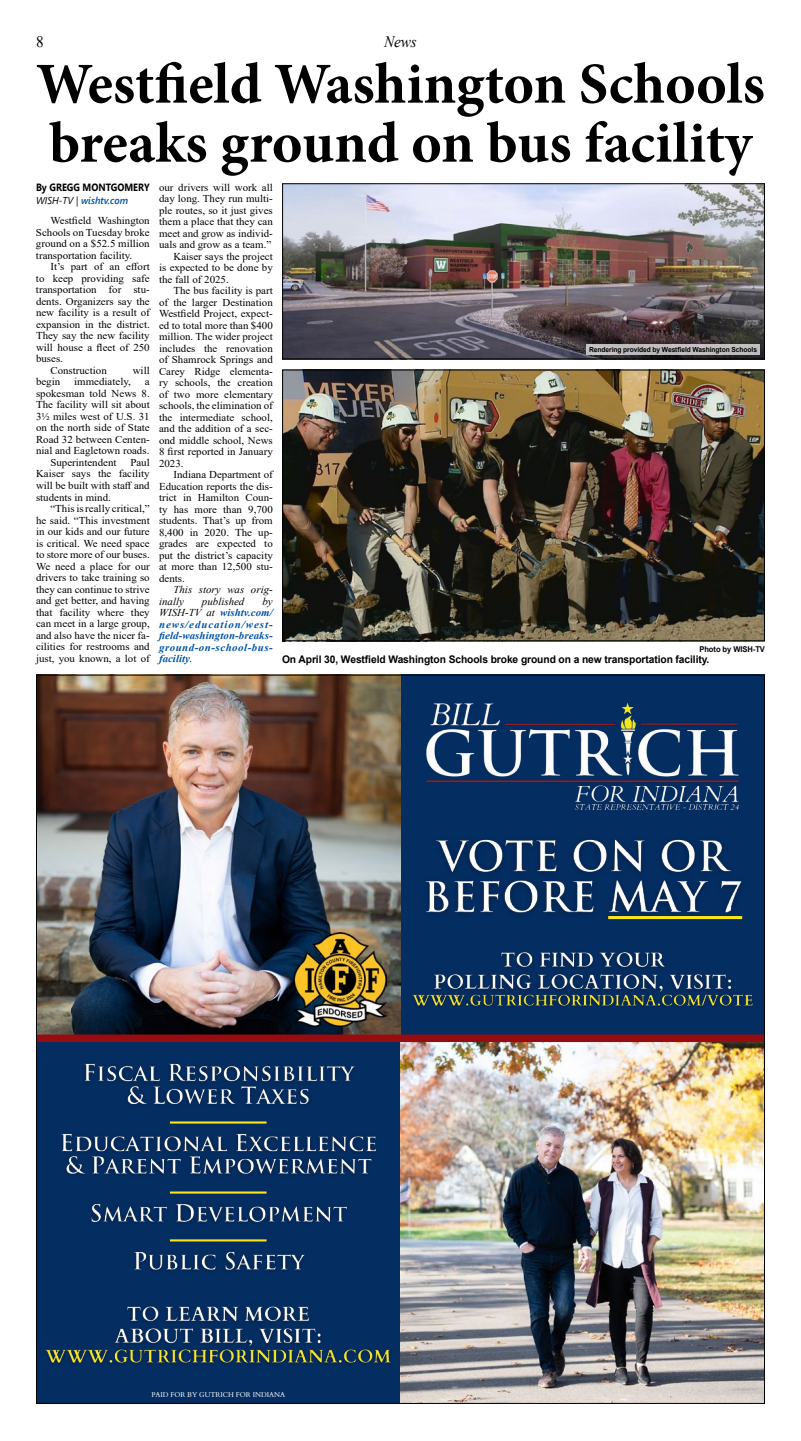
<style>
.page{position:relative;width:801px;height:1441px;background:#fff}
.page>*{position:absolute;margin:0;border:0;box-sizing:border-box;transform-origin:0 0}
.t1{font:700 58px/59px "Minion Pro";letter-spacing:-.01em;color:#000}
.t2{font:italic 16px "Times New Roman";color:#000;scale:.95 1}
.t3{font:16px "Times New Roman";color:#000;scale:.95 1}
.t4{font:10.5px "Times New Roman";color:#000;scale:1.04 1}
.t5{font:italic 700 10.5px/11.5px "Times New Roman";letter-spacing:.005em;color:#0054a6;text-align:justify;scale:1.04 1}
.t6{font:700 10.5px "Arial";letter-spacing:-.01em;color:#000}
.t7{font:italic 10.5px "Times New Roman";color:#000;scale:1.04 1}
.t8{font:700 10.5px "Segoe UI";color:#000;scale:.88 1}
.t9{font:italic 600 10px "Segoe UI";color:#0054a6;scale:.95 1}
.t10{font:700 8px "Arial";letter-spacing:-.01em;color:#000;scale:.95 1}
.t11{font:700 7px "Arial";letter-spacing:-.01em;color:#000;scale:.95 1}
.t12{font:7px "Cardo";color:#fff}
.s1{font-weight:400;color:#000}
</style>
<div class="page">
<div style="left:36px;top:674px;width:729px;height:729px;background:#042d62"></div>
<img style="left:38px;top:676px;width:363px;height:358px">
<img style="left:400px;top:1042px;width:363px;height:359px">
<div style="left:36px;top:1034px;width:729px;height:8px;background:#970c10"></div>
<img style="left:425px;top:839px;width:318px;height:81px">
<hr style="left:608px;top:916px;width:134px;height:3px;background:#fde717">
<img style="left:426px;top:703px;width:313px;height:107px">
<hr style="left:170px;top:1121px;width:97px;height:2px;background:#fde717">
<img style="left:84px;top:1063px;width:271px;height:42px">
<img style="left:61px;top:1133px;width:315px;height:42px">
<img style="left:91px;top:1204px;width:256px;height:18px">
<img style="left:134px;top:1251px;width:171px;height:19px">
<hr style="left:170px;top:1239px;width:97px;height:2px;background:#fde717">
<hr style="left:170px;top:1191px;width:97px;height:2px;background:#fde717">
<img style="left:45px;top:1306px;width:346px;height:58px">
<img style="left:412px;top:952px;width:341px;height:55px">
<img style="left:293px;top:932px;width:93px;height:94px">
<img style="left:284px;top:185px;width:479px;height:172px">
<div style="left:282px;top:183px;width:483px;height:176px;border:1px solid #000"></div>
<img style="left:284px;top:371px;width:479px;height:268px">
<div style="left:282px;top:369px;width:483px;height:272px;border:1px solid #000"></div>
<div style="left:586px;top:344px;width:174px;height:10px;background:#c0bebe"></div>
<p class="t3" style="left:36px;top:30px;width:9px">8</p>
<p class="t2" style="left:384px;top:31px;width:36px">News</p>
<p class="t1" style="left:36px;top:54px;width:730px">Westfield Washington Schools breaks ground on bus facility</p>
<p class="t8" style="left:36px;top:177px;width:131px">By GREGG MONTGOMERY</p>
<p class="t9" style="left:36px;top:191px;width:98px"><span class="s1">WISH-TV |</span> wishtv.com</p>
<p class="t4" style="left:50px;top:213px;width:97px">Westfield Washington</p>
<p class="t4" style="left:36px;top:225px;width:111px">Schools on Tuesday broke</p>
<p class="t4" style="left:36px;top:236px;width:111px">ground on a $52.5 million</p>
<p class="t4" style="left:36px;top:248px;width:94px">transportation facility.</p>
<p class="t4" style="left:50px;top:259px;width:97px">It’s part of an effort</p>
<p class="t4" style="left:36px;top:271px;width:111px">to keep providing safe</p>
<p class="t4" style="left:36px;top:282px;width:111px">transportation for stu-</p>
<p class="t4" style="left:36px;top:294px;width:111px">dents. Organizers say the</p>
<p class="t4" style="left:36px;top:305px;width:111px">new facility is a result of</p>
<p class="t4" style="left:36px;top:317px;width:111px">expansion in the district.</p>
<p class="t4" style="left:36px;top:328px;width:111px">They say the new facility</p>
<p class="t4" style="left:36px;top:340px;width:111px">will house a fleet of 250</p>
<p class="t4" style="left:36px;top:351px;width:27px">buses.</p>
<p class="t4" style="left:50px;top:363px;width:56px">Construction</p>
<p class="t4" style="left:133px;top:363px;width:18px">will</p>
<p class="t4" style="left:36px;top:374px;width:25px">begin</p>
<p class="t4" style="left:74px;top:374px;width:56px">immediately,</p>
<p class="t4" style="left:145px;top:374px;width:6px">a</p>
<p class="t4" style="left:36px;top:386px;width:111px">spokesman told News 8.</p>
<p class="t4" style="left:36px;top:397px;width:111px">The facility will sit about</p>
<p class="t4" style="left:36px;top:409px;width:111px">3½ miles west of U.S. 31</p>
<p class="t4" style="left:36px;top:420px;width:111px">on the north side of State</p>
<p class="t4" style="left:36px;top:432px;width:111px">Road 32 between Centen-</p>
<p class="t4" style="left:36px;top:443px;width:111px">nial and Eagletown roads.</p>
<p class="t4" style="left:50px;top:455px;width:65px">Superintendent</p>
<p class="t4" style="left:130px;top:455px;width:20px">Paul</p>
<p class="t4" style="left:36px;top:466px;width:111px">Kaiser says the facility</p>
<p class="t4" style="left:36px;top:478px;width:111px">will be built with staff and</p>
<p class="t4" style="left:36px;top:489px;width:74px">students in mind.</p>
<p class="t4" style="left:50px;top:501px;width:97px">“This is really critical,”</p>
<p class="t4" style="left:36px;top:512px;width:111px">he said. “This investment</p>
<p class="t4" style="left:36px;top:524px;width:111px">in our kids and our future</p>
<p class="t4" style="left:36px;top:535px;width:111px">is critical. We need space</p>
<p class="t4" style="left:36px;top:547px;width:111px">to store more of our buses.</p>
<p class="t4" style="left:36px;top:558px;width:111px">We need a place for our</p>
<p class="t4" style="left:36px;top:570px;width:111px">drivers to take training so</p>
<p class="t4" style="left:36px;top:581px;width:111px">they can continue to strive</p>
<p class="t4" style="left:36px;top:593px;width:111px">and get better, and having</p>
<p class="t4" style="left:36px;top:604px;width:111px">that facility where they</p>
<p class="t4" style="left:36px;top:616px;width:111px">can meet in a large group,</p>
<p class="t4" style="left:36px;top:627px;width:111px">and also have the nicer fa-</p>
<p class="t4" style="left:36px;top:639px;width:111px">cilities for restrooms and</p>
<p class="t4" style="left:36px;top:650px;width:111px">just, you known, a lot of</p>
<p class="t4" style="left:159px;top:180px;width:111px">our drivers will work all</p>
<p class="t4" style="left:159px;top:191px;width:111px">day long. They run multi-</p>
<p class="t4" style="left:159px;top:203px;width:111px">ple routes, so it just gives</p>
<p class="t4" style="left:159px;top:214px;width:111px">them a place that they can</p>
<p class="t4" style="left:159px;top:226px;width:111px">meet and grow as individ-</p>
<p class="t4" style="left:159px;top:237px;width:109px">uals and grow as a team.”</p>
<p class="t4" style="left:173px;top:249px;width:97px">Kaiser says the project</p>
<p class="t4" style="left:159px;top:260px;width:111px">is expected to be done by</p>
<p class="t4" style="left:159px;top:272px;width:69px">the fall of 2025.</p>
<p class="t4" style="left:173px;top:283px;width:97px">The bus facility is part</p>
<p class="t4" style="left:159px;top:295px;width:111px">of the larger Destination</p>
<p class="t4" style="left:159px;top:306px;width:111px">Westfield Project, expect-</p>
<p class="t4" style="left:159px;top:318px;width:111px">ed to total more than $400</p>
<p class="t4" style="left:159px;top:329px;width:111px">million. The wider project</p>
<p class="t4" style="left:159px;top:341px;width:111px">includes the renovation</p>
<p class="t4" style="left:159px;top:352px;width:111px">of Shamrock Springs and</p>
<p class="t4" style="left:159px;top:364px;width:111px">Carey Ridge elementa-</p>
<p class="t4" style="left:159px;top:375px;width:111px">ry schools, the creation</p>
<p class="t4" style="left:159px;top:387px;width:111px">of two more elementary</p>
<p class="t4" style="left:159px;top:398px;width:111px">schools, the elimination of</p>
<p class="t4" style="left:159px;top:410px;width:111px">the intermediate school,</p>
<p class="t4" style="left:159px;top:421px;width:111px">and the addition of a sec-</p>
<p class="t4" style="left:159px;top:433px;width:111px">ond middle school, News</p>
<p class="t4" style="left:159px;top:444px;width:111px">8 first reported in January</p>
<p class="t4" style="left:159px;top:456px;width:25px">2023.</p>
<p class="t4" style="left:173px;top:467px;width:97px">Indiana Department of</p>
<p class="t4" style="left:159px;top:479px;width:111px">Education reports the dis-</p>
<p class="t4" style="left:159px;top:490px;width:111px">trict in Hamilton Coun-</p>
<p class="t4" style="left:159px;top:502px;width:111px">ty has more than 9,700</p>
<p class="t4" style="left:159px;top:513px;width:111px">students. That’s up from</p>
<p class="t4" style="left:159px;top:525px;width:111px">8,400 in 2020. The up-</p>
<p class="t4" style="left:159px;top:536px;width:111px">grades are expected to</p>
<p class="t4" style="left:159px;top:548px;width:111px">put the district’s capacity</p>
<p class="t4" style="left:159px;top:559px;width:111px">at more than 12,500 stu-</p>
<p class="t4" style="left:159px;top:571px;width:26px">dents.</p>
<p class="t7" style="left:173px;top:582px;width:97px">This story was orig-</p>
<p class="t7" style="left:159px;top:594px;width:25px">inally</p>
<p class="t7" style="left:202px;top:594px;width:42px">published</p>
<p class="t11" style="left:589px;top:344px;width:178px">Rendering provided by Westfield Washington Schools</p>
<p class="t5" style="left:159px;top:595px;width:111px;text-indent:103px"><span class="s1">by WISH-TV at</span> wishtv.com/ news/education/west&shy;field-washington-breaks&shy;ground-on-school-bus&shy;facility<span class="s1">.</span></p>
<p class="t10" style="left:699px;top:643px;width:71px">Photo by WISH-TV</p>
<p class="t6" style="left:282px;top:652px;width:429px">On April 30, Westfield Washington Schools broke ground on a new transportation facility.</p>
<p class="t12" style="left:151px;top:1389px;width:135px">PAID FOR BY GUTRICH FOR INDIANA</p>
</div>
